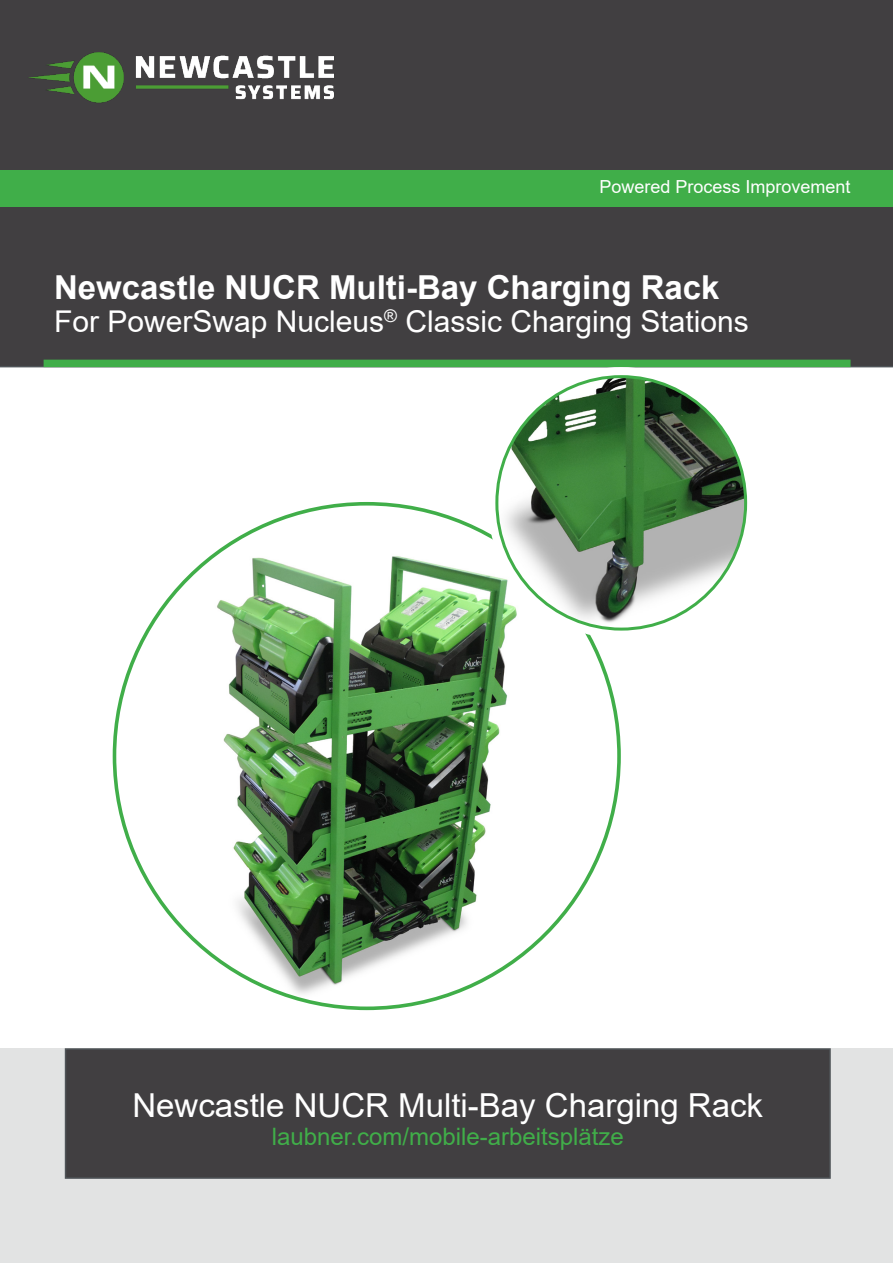
<style>
.page{position:relative;width:893px;height:1263px;background:#fff}
.page>*{position:absolute;margin:0;border:0;box-sizing:border-box;transform-origin:0 0}
.t1{font:700 33px "Arial";color:#fff}
.t2{font:33px "Arial";color:#fff}
.t3{font:30px "Arial";color:#fff}
.t4{font:24px "Arial";color:#40ae49}
.t5{font:18px "Arial";color:#fff}
</style>
<div class="page">
<div style="left:0;top:0;width:893px;height:367px;background:#413f41"></div>
<div style="left:0;top:170px;width:893px;height:36px;background:#40ae49"></div>
<div style="left:0;top:1048px;width:893px;height:215px;background:#e2e3e3"></div>
<div style="left:44px;top:360px;width:806px;height:7px;background:#40ae49"></div>
<div style="left:65px;top:1048px;width:766px;height:131px;background:#413f41;border:2px solid #4f5458"></div>
<img style="left:213px;top:549px;width:313px;height:457px">
<div style="left:488px;top:367px;width:267px;height:272px;border:6px solid #fff;border-radius:50%"></div>
<img style="left:497px;top:377px;width:249px;height:252px">
<img style="left:9px;top:16px;width:361px;height:117px">
<p class="t5" style="left:599px;top:174px;width:253px">Powered Process Improvement</p>
<p class="t1" style="left:54px;top:264px;width:667px">Newcastle NUCR Multi-Bay Charging Rack</p>
<p class="t3" style="left:54px;top:300px;width:696px">For PowerSwap Nucleus<sup>®</sup> Classic Charging Stations</p>
<p class="t2" style="left:132px;top:1082px;width:632px">Newcastle NUCR Multi-Bay Charging Rack</p>
<p class="t4" style="left:272px;top:1120px;width:354px">laubner.com/mobile-arbeitsplätze</p>
</div>
